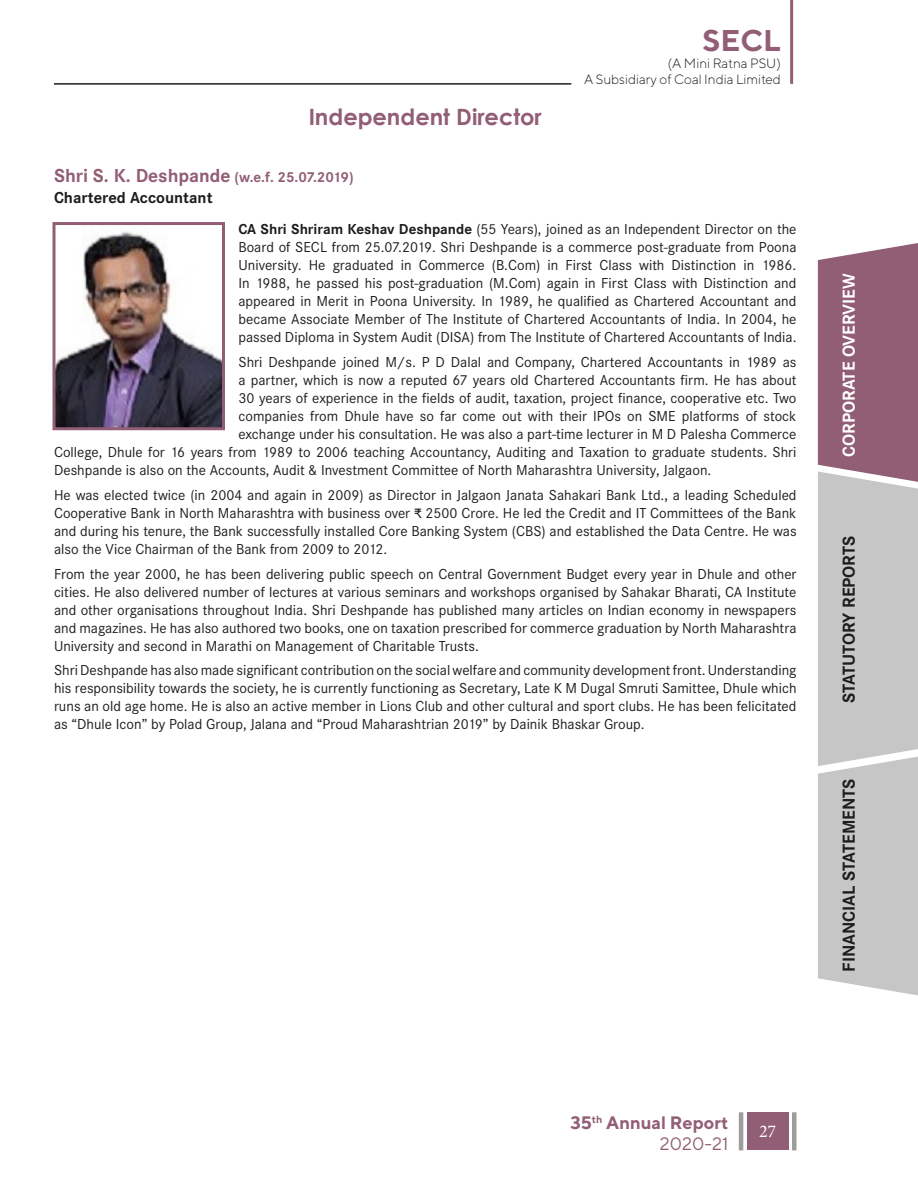
<style>
.page{position:relative;width:918px;height:1188px;background:#fff}
.page>*{position:absolute;margin:0;border:0;box-sizing:border-box;transform-origin:0 0}
.t1{font:700 30px "TT Norms";color:#925e75}
.t2{font:700 22.5px "Century Gothic";color:#925e75}
.t3{font:700 18px "Corporate S";color:#1d1d1b}
.t4{font:700 18px/21.6px "TT Norms";color:#925e75;text-align:right}
.t5{font:700 18px "Corporate S";color:#fff}
.t6{font:18px "Minion Pro";color:#fff}
.t7{font:700 16.5px "Corporate S";color:#1d1d1b}
.t8{font:15px/18px "Corporate S";color:#1d1d1b;text-align:justify}
.t9{font:700 15px "Corporate S";letter-spacing:-.05em;color:#925e75}
.t10{font:300 13.5px/16.2px "TT Norms";color:#1d1d1b;text-align:right}
.s1{font-size:19.5px}
.s2{font-weight:700}
.s3{font-family:"Calibri"}
.s4{font-weight:400}
</style>
<div class="page">
<img style="left:56px;top:231px;width:165px;height:195px">
<div style="left:52px;top:222px;width:173px;height:208px;border:3px solid #925e75"></div>
<div style="left:747px;top:1112px;width:41px;height:38px;background:#925e75"></div>
<hr style="left:739px;top:1112px;width:4px;height:38px;background:#9d9d9c">
<hr style="left:792px;top:1112px;width:4px;height:38px;background:#9d9d9c">
<svg style="left:818px;top:243px;width:100px;height:753px;background:#b9a9b0"></svg>
<hr style="left:790px;top:0;width:3px;height:84px;background:#925e75">
<hr style="left:54px;top:83px;width:517px;height:2px;background:#1d1d1b">
<h1 class="t1" style="left:703px;top:22px;width:80px">SECL</h1>
<p class="t10" style="left:584px;top:55px;width:198px">(A Mini Ratna PSU)<br>A Subsidiary of Coal India Limited</p>
<h2 class="t2" style="left:309px;top:100px;width:235px">Independent Director</h2>
<p class="t9" style="left:54px;top:168px;width:301px"><span class="s1">Shri S. K. Deshpande</span> (w.e.f. 25.07.2019)</p>
<p class="t7" style="left:54px;top:188px;width:160px">Chartered Accountant</p>
<p class="t8" style="left:238px;top:221px;width:560px"><span class="s2">CA Shri Shriram Keshav Deshpande</span> (55 Years), joined as an Independent Director on the Board of SECL from 25.07.2019. Shri Deshpande is a commerce post-graduate from Poona University. He graduated in Commerce (B.Com) in First Class with Distinction in 1986.<br>In 1988, he passed his post-graduation (M.Com) again in First Class with Distinction and appeared in Merit in Poona University. In 1989, he qualified as Chartered Accountant and became Associate Member of The Institute of Chartered Accountants of India. In 2004, he passed Diploma in System Audit (DISA) from The Institute of Chartered Accountants of India.</p>
<p class="t8" style="left:238px;top:353px;width:559px">Shri Deshpande joined M/s. P D Dalal and Company, Chartered Accountants in 1989 as</p>
<p class="t8" style="left:238px;top:371px;width:559px">a partner, which is now a reputed 67 years old Chartered Accountants firm. He has about</p>
<p class="t8" style="left:238px;top:389px;width:560px">30 years of experience in the fields of audit, taxation, project finance, cooperative etc. Two</p>
<p class="t8" style="left:238px;top:407px;width:559px">companies from Dhule have so far come out with their IPOs on SME platforms of stock</p>
<p class="t8" style="left:238px;top:425px;width:560px">exchange under his consultation. He was also a part-time lecturer in M D Palesha Commerce</p>
<p class="t8" style="left:54px;top:443px;width:744px">College, Dhule for 16 years from 1989 to 2006 teaching Accountancy, Auditing and Taxation to graduate students. Shri</p>
<p class="t8" style="left:54px;top:461px;width:659px">Deshpande is also on the Accounts, Audit &amp; Investment Committee of North Maharashtra University, Jalgaon.</p>
<p class="t8" style="left:54px;top:486px;width:744px">He was elected twice (in 2004 and again in 2009) as Director in Jalgaon Janata Sahakari Bank Ltd., a leading Scheduled Cooperative Bank in North Maharashtra with business over <span class="s3">₹</span> 2500 Crore. He led the Credit and IT Committees of the Bank and during his tenure, the Bank successfully installed Core Banking System (CBS) and established the Data Centre. He was also the Vice Chairman of the Bank from 2009 to 2012.</p>
<p class="t8" style="left:54px;top:565px;width:744px">From the year 2000, he has been delivering public speech on Central Government Budget every year in Dhule and other cities. He also delivered number of lectures at various seminars and workshops organised by Sahakar Bharati, CA Institute and other organisations throughout India. Shri Deshpande has published many articles on Indian economy in newspapers and magazines. He has also authored two books, one on taxation prescribed for commerce graduation by North Maharashtra University and second in Marathi on Management of Charitable Trusts.</p>
<p class="t8" style="left:54px;top:662px;width:744px">Shri Deshpande has also made significant contribution on the social welfare and community development front. Understanding his responsibility towards the society, he is currently functioning as Secretary, Late K M Dugal Smruti Samittee, Dhule which runs an old age home. He is also an active member in Lions Club and other cultural and sport clubs. He has been felicitated as “Dhule Icon” by Polad Group, Jalana and “Proud Maharashtrian 2019” by Dainik Bhaskar Group.</p>
<p class="t5" style="left:838px;top:457px;width:185px;rotate:-90deg">CORPORATE OVERVIEW</p>
<p class="t3" style="left:838px;top:703px;width:169px;rotate:-90deg">STATUTORY REPORTS</p>
<p class="t3" style="left:838px;top:972px;width:195px;rotate:-90deg">FINANCIAL STATEMENTS</p>
<p class="t4" style="left:570px;top:1111px;width:160px">35<sup>th</sup> Annual Report<br><span class="s4">2020-21</span></p>
<p class="t6" style="left:759px;top:1119px;width:19px">27</p>
</div>
